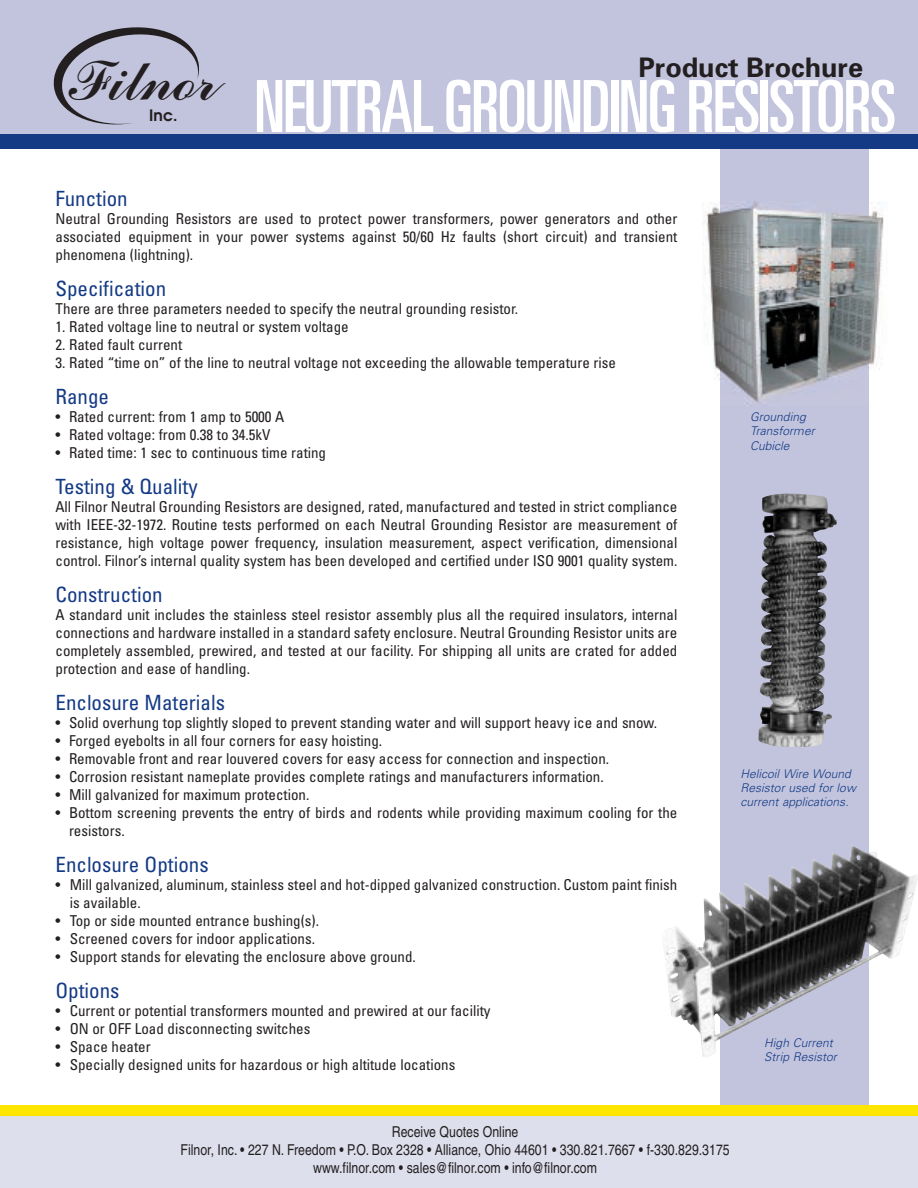
<style>
.page{position:relative;width:918px;height:1188px;background:#fff}
.page>*{position:absolute;margin:0;border:0;box-sizing:border-box;transform-origin:0 0}
.t1{font:ultra-condensed 72px "Univers";letter-spacing:-.025em;color:#fff}
.t2{font:48.15px "Commercial Script V";color:#231f20}
.t3{font:700 27px "Univers";color:#231f20}
.t4{font:condensed 21px "Univers";color:#143a85}
.t5{font:600 15.75px "Avant Garde";color:#231f20}
.t6{font:condensed 15px/18px "Univers";color:#231f20;text-align:justify}
.t7{font:condensed 15px/18px "Helvetica";color:#231f20;text-align:center}
.t8{font:italic 300 12px/14.4px "Univers";letter-spacing:.005em;color:#143a85}
</style>
<div class="page">
<div style="left:720px;top:115px;width:149px;height:1073px;background:#c2c4dd"></div>
<div style="left:0;top:0;width:918px;height:142px;background:#c2c4dd"></div>
<svg style="left:53px;top:27px;width:146px;height:98px"></svg>
<div style="left:0;top:134px;width:918px;height:14px;background:#143a85"></div>
<div style="left:0;top:1114px;width:918px;height:74px;background:#dddfed"></div>
<div style="left:0;top:1106px;width:918px;height:10px;background:#ffe601"></div>
<img style="left:663px;top:846px;width:255px;height:211px">
<img style="left:759px;top:493px;width:78px;height:254px">
<img style="left:702px;top:202px;width:182px;height:178px">
<img style="left:720px;top:202px;width:149px;height:202px">
<h2 class="t2" style="left:71px;top:61px;width:153px">Filnor</h2>
<p class="t5" style="left:149px;top:107px;width:30px">Inc.</p>
<h3 class="t3" style="left:638px;top:57px;width:226px">Product Brochure</h3>
<h1 class="t1" style="left:254px;top:80px;width:644px">NEUTRAL GROUNDING RESISTORS</h1>
<h3 class="t4" style="left:56px;top:190px;width:74px">Function</h3>
<p class="t6" style="left:56px;top:211px;width:623px">Neutral Grounding Resistors are used to protect power transformers, power generators and other associated equipment in your power systems against 50/60 Hz faults (short circuit) and transient phenomena (lightning).</p>
<h3 class="t4" style="left:56px;top:280px;width:112px">Specification</h3>
<p class="t6" style="left:56px;top:301px;width:464px">There are three parameters needed to specify the neutral grounding resistor.</p>
<p class="t6" style="left:56px;top:319px;width:295px">1. Rated voltage line to neutral or system voltage</p>
<p class="t6" style="left:56px;top:337px;width:128px">2. Rated fault current</p>
<p class="t6" style="left:56px;top:355px;width:562px">3. Rated “time on” of the line to neutral voltage not exceeding the allowable temperature rise</p>
<h3 class="t4" style="left:56px;top:388px;width:55px">Range</h3>
<p class="t6" style="left:56px;top:409px;width:230px">• Rated current: from 1 amp to 5000 A</p>
<p class="t6" style="left:56px;top:427px;width:217px">• Rated voltage: from 0.38 to 34.5kV</p>
<p class="t6" style="left:56px;top:445px;width:272px">• Rated time: 1 sec to continuous time rating</p>
<h3 class="t4" style="left:56px;top:479px;width:144px">Testing &amp; Quality</h3>
<p class="t6" style="left:56px;top:499px;width:623px">All Filnor Neutral Grounding Resistors are designed, rated, manufactured and tested in strict compliance with IEEE-32-1972. Routine tests performed on each Neutral Grounding Resistor are measurement of resistance, high voltage power frequency, insulation measurement, aspect verification, dimensional control. Filnor’s internal quality system has been developed and certified under ISO 9001 quality system.</p>
<h3 class="t4" style="left:56px;top:587px;width:109px">Construction</h3>
<p class="t6" style="left:56px;top:607px;width:623px">A standard unit includes the stainless steel resistor assembly plus all the required insulators, internal connections and hardware installed in a standard safety enclosure. Neutral Grounding Resistor units are completely assembled, prewired, and tested at our facility. For shipping all units are crated for added protection and ease of handling.</p>
<h3 class="t4" style="left:56px;top:695px;width:171px">Enclosure Materials</h3>
<p class="t6" style="left:56px;top:715px;width:603px">• Solid overhung top slightly sloped to prevent standing water and will support heavy ice and snow.</p>
<p class="t6" style="left:56px;top:733px;width:328px">• Forged eyebolts in all four corners for easy hoisting.</p>
<p class="t6" style="left:56px;top:751px;width:555px">• Removable front and rear louvered covers for easy access for connection and inspection.</p>
<p class="t6" style="left:56px;top:769px;width:550px">• Corrosion resistant nameplate provides complete ratings and manufacturers information.</p>
<p class="t6" style="left:56px;top:787px;width:255px">• Mill galvanized for maximum protection.</p>
<p class="t6" style="left:69px;top:805px;width:610px;text-indent:-14px">• Bottom screening prevents the entry of birds and rodents while providing maximum cooling for the resistors.</p>
<h3 class="t4" style="left:56px;top:857px;width:155px">Enclosure Options</h3>
<p class="t6" style="left:70px;top:877px;width:609px;text-indent:-14px">• Mill galvanized, aluminum, stainless steel and hot-dipped galvanized construction. Custom paint finish is available.</p>
<p class="t6" style="left:56px;top:913px;width:265px">• Top or side mounted entrance bushing(s).</p>
<p class="t6" style="left:56px;top:931px;width:261px">• Screened covers for indoor applications.</p>
<p class="t6" style="left:56px;top:949px;width:362px">• Support stands for elevating the enclosure above ground.</p>
<h3 class="t4" style="left:56px;top:983px;width:66px">Options</h3>
<p class="t6" style="left:56px;top:1003px;width:437px">• Current or potential transformers mounted and prewired at our facility</p>
<p class="t6" style="left:56px;top:1021px;width:256px">• ON or OFF Load disconnecting switches</p>
<p class="t6" style="left:56px;top:1039px;width:97px">• Space heater</p>
<p class="t6" style="left:56px;top:1057px;width:401px">• Specially designed units for hazardous or high altitude locations</p>
<p class="t8" style="left:750px;top:411px;width:66px">Grounding<br>Transformer<br>Cubicle</p>
<p class="t8" style="left:740px;top:767px;width:117px">Helicoil Wire Wound<br>Resistor used for low current applications.</p>
<p class="t8" style="left:764px;top:1037px;width:74px">High Current<br>Strip Resistor</p>
<p class="t7" style="left:180px;top:1124px;width:551px">Receive Quotes Online<br>Filnor, Inc. • 227 N. Freedom • P.O. Box 2328 • Alliance, Ohio 44601 • 330.821.7667 • f-330.829.3175 www.filnor.com • sales@filnor.com • info@filnor.com</p>
</div>
